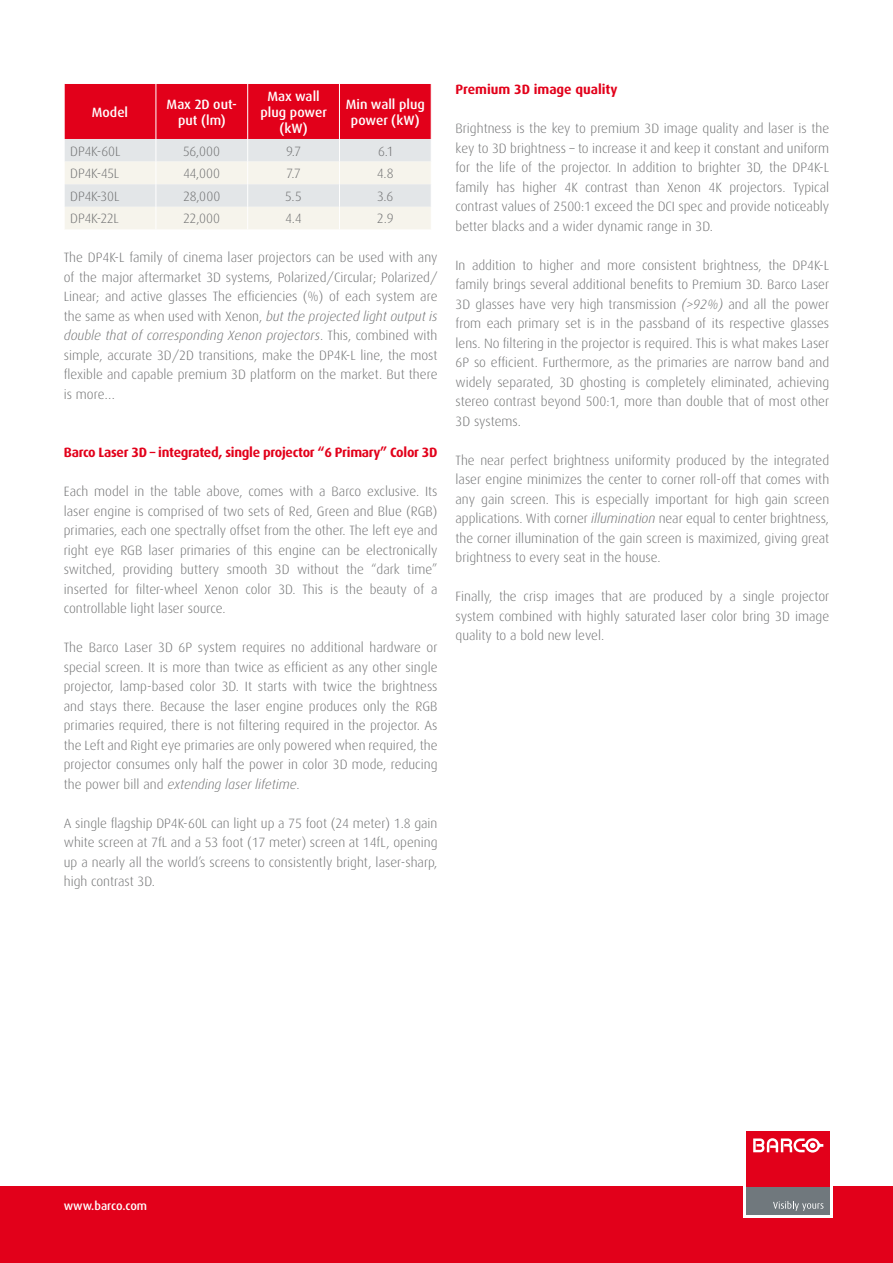
<style>
.page{position:relative;width:893px;height:1263px;background:#fff}
.page>*{position:absolute;margin:0;border:0;box-sizing:border-box;transform-origin:0 0}
.t1{font:300 13.5px/19.5px "Dax";color:#707172;text-align:justify}
.t2{font:300 13.5px "Dax Pro";color:#707172}
.t3{font:500 13.5px/16.2px "Dax Pro";color:#fff;text-align:center}
.t4{font:700 13.5px "Dax";letter-spacing:-.02em;color:#e2001a}
.t5{font:700 13.5px "Dax";color:#e2001a}
.t6{font:500 12px "Dax Pro";color:#fff}
.s1{font-style:italic}
</style>
<div class="page">
<div style="left:0;top:1186px;width:893px;height:77px;background:#e2001a"></div>
<div style="left:743px;top:1128px;width:89px;height:89px;background:#fff"></div>
<div style="left:746px;top:1187px;width:83px;height:28px;background:#70787d"></div>
<div style="left:746px;top:1131px;width:83px;height:56px;background:#e2001a"></div>
<svg style="left:773px;top:1201px;width:50px;height:10px"></svg>
<svg style="left:753px;top:1138px;width:70px;height:14px"></svg>
<svg style="left:64px;top:84px;width:368px;height:145px;background:#e8949c"></svg>
<p class="t3" style="left:92px;top:104px;width:38px">Model</p>
<p class="t3" style="left:167px;top:96px;width:72px">Max 2D out&shy;put (lm)</p>
<p class="t3" style="left:261px;top:88px;width:68px">Max wall plug power (kW)</p>
<p class="t3" style="left:346px;top:96px;width:80px">Min wall plug power (kW)</p>
<p class="t2" style="left:70px;top:142px;width:52px">DP4K-60L</p>
<p class="t2" style="left:183px;top:142px;width:38px">56,000</p>
<p class="t2" style="left:286px;top:142px;width:16px">9.7</p>
<p class="t2" style="left:378px;top:142px;width:16px">6.1</p>
<p class="t2" style="left:70px;top:165px;width:51px">DP4K-45L</p>
<p class="t2" style="left:183px;top:165px;width:38px">44,000</p>
<p class="t2" style="left:287px;top:165px;width:15px">7.7</p>
<p class="t2" style="left:377px;top:165px;width:18px">4.8</p>
<p class="t2" style="left:70px;top:187px;width:51px">DP4K-30L</p>
<p class="t2" style="left:183px;top:187px;width:38px">28,000</p>
<p class="t2" style="left:286px;top:187px;width:17px">5.5</p>
<p class="t2" style="left:377px;top:187px;width:17px">3.6</p>
<p class="t2" style="left:70px;top:210px;width:50px">DP4K-22L</p>
<p class="t2" style="left:183px;top:210px;width:38px">22,000</p>
<p class="t2" style="left:286px;top:210px;width:17px">4.4</p>
<p class="t2" style="left:377px;top:210px;width:18px">2.9</p>
<p class="t1" style="left:64px;top:248px;width:375px">The DP4K-L family of cinema laser projectors can be used with any of the major aftermarket 3D systems, Polarized/Circular; Polarized/ Linear; and active glasses The efficiencies (%) of each system are the same as when used with Xenon, <span class="s1">but the projected light output is double that of corresponding Xenon projectors</span>. This, combined with simple, accurate 3D/2D transitions, make the DP4K-L line, the most flexible and capable premium 3D platform on the market. But there is more…</p>
<p class="t4" style="left:64px;top:445px;width:375px">Barco Laser 3D – integrated, single projector “6 Primary” Color 3D</p>
<p class="t1" style="left:64px;top:482px;width:375px">Each model in the table above, comes with a Barco exclusive. Its laser engine is comprised of two sets of Red, Green and Blue (RGB) primaries, each one spectrally offset from the other. The left eye and right eye RGB laser primaries of this engine can be electronically switched, providing buttery smooth 3D without the “dark time” inserted for filter-wheel Xenon color 3D. This is the beauty of a controllable light laser source.</p>
<p class="t1" style="left:64px;top:638px;width:375px">The Barco Laser 3D 6P system requires no additional hardware or special screen. It is more than twice as efficient as any other single projector, lamp-based color 3D. It starts with twice the brightness and stays there. Because the laser engine produces only the RGB primaries required, there is not filtering required in the projector. As the Left and Right eye primaries are only powered when required, the projector consumes only half the power in color 3D mode, reducing the power bill and <span class="s1">extending laser lifetime</span>.</p>
<p class="t1" style="left:64px;top:813px;width:375px">A single flagship DP4K-60L can light up a 75 foot (24 meter) 1.8 gain white screen at 7fL and a 53 foot (17 meter) screen at 14fL, opening up a nearly all the world’s screens to consistently bright, laser-sharp, high contrast 3D.</p>
<p class="t5" style="left:455px;top:82px;width:163px">Premium 3D image quality</p>
<p class="t1" style="left:455px;top:119px;width:375px">Brightness is the key to premium 3D image quality and laser is the key to 3D brightness – to increase it and keep it constant and uniform for the life of the projector. In addition to brighter 3D, the DP4K-L family has higher 4K contrast than Xenon 4K projectors. Typical contrast values of 2500:1 exceed the DCI spec and provide noticeably better blacks and a wider dynamic range in 3D.</p>
<p class="t1" style="left:455px;top:255px;width:375px">In addition to higher and more consistent brightness, the DP4K-L family brings several additional benefits to Premium 3D. Barco Laser 3D glasses have very high transmission <span class="s1">(&gt;92%)</span> and all the power from each primary set is in the passband of its respective glasses lens. No filtering in the projector is required. This is what makes Laser 6P so efficient. Furthermore, as the primaries are narrow band and widely separated, 3D ghosting is completely eliminated, achieving stereo contrast beyond 500:1, more than double that of most other 3D systems.</p>
<p class="t1" style="left:455px;top:450px;width:375px">The near perfect brightness uniformity produced by the integrated laser engine minimizes the center to corner roll-off that comes with any gain screen. This is especially important for high gain screen applications. With corner <span class="s1">illumination</span> near equal to center brightness, the corner illumination of the gain screen is maximized, giving great brightness to every seat in the house.</p>
<p class="t1" style="left:455px;top:587px;width:375px">Finally, the crisp images that are produced by a single projector system combined with highly saturated laser color bring 3D image quality to a bold new level.</p>
<p class="t6" style="left:64px;top:1198px;width:85px">www.barco.com</p>
</div>
